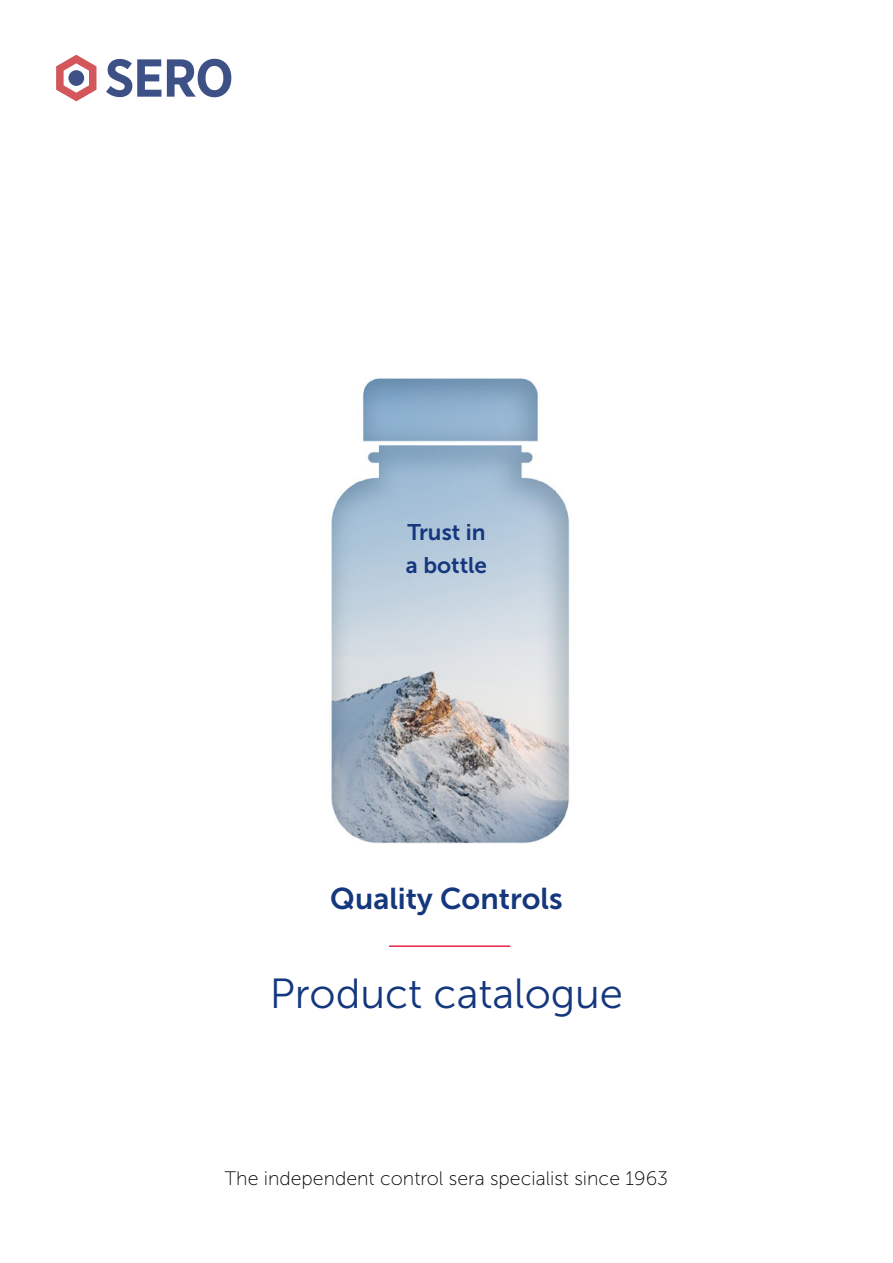
<style>
.page{position:relative;width:893px;height:1263px;background:#fff}
.page>*{position:absolute;margin:0;border:0;box-sizing:border-box;transform-origin:0 0}
.t1{font:42px "Museo Sans 300";color:#14377d}
.t2{font:30px "Museo Sans 700";color:#14377d}
.t3{font:22.5px/33px "Museo Sans 700";color:#14377d}
.t4{font:19.5px "Museo Sans 100";color:#000}
</style>
<div class="page">
<img style="left:76px;top:54px;width:494px;height:893px">
<svg style="left:56px;top:55px;width:40px;height:46px"></svg>
<div style="left:68px;top:70px;width:16px;height:16px;background:#3d5186;border-radius:50%"></div>
<svg style="left:106px;top:59px;width:55px;height:38px"></svg>
<svg style="left:167px;top:59px;width:64px;height:38px"></svg>
<hr style="left:389px;top:945px;width:121px;height:2px;background:#e8264a">
<p class="t3" style="left:406px;top:516px;width:83px">Trust in a bottle</p>
<h2 class="t2" style="left:330px;top:882px;width:234px">Quality Controls</h2>
<h1 class="t1" style="left:270px;top:971px;width:355px">Product catalogue</h1>
<p class="t4" style="left:225px;top:1168px;width:445px">The independent control sera specialist since 1963</p>
</div>
